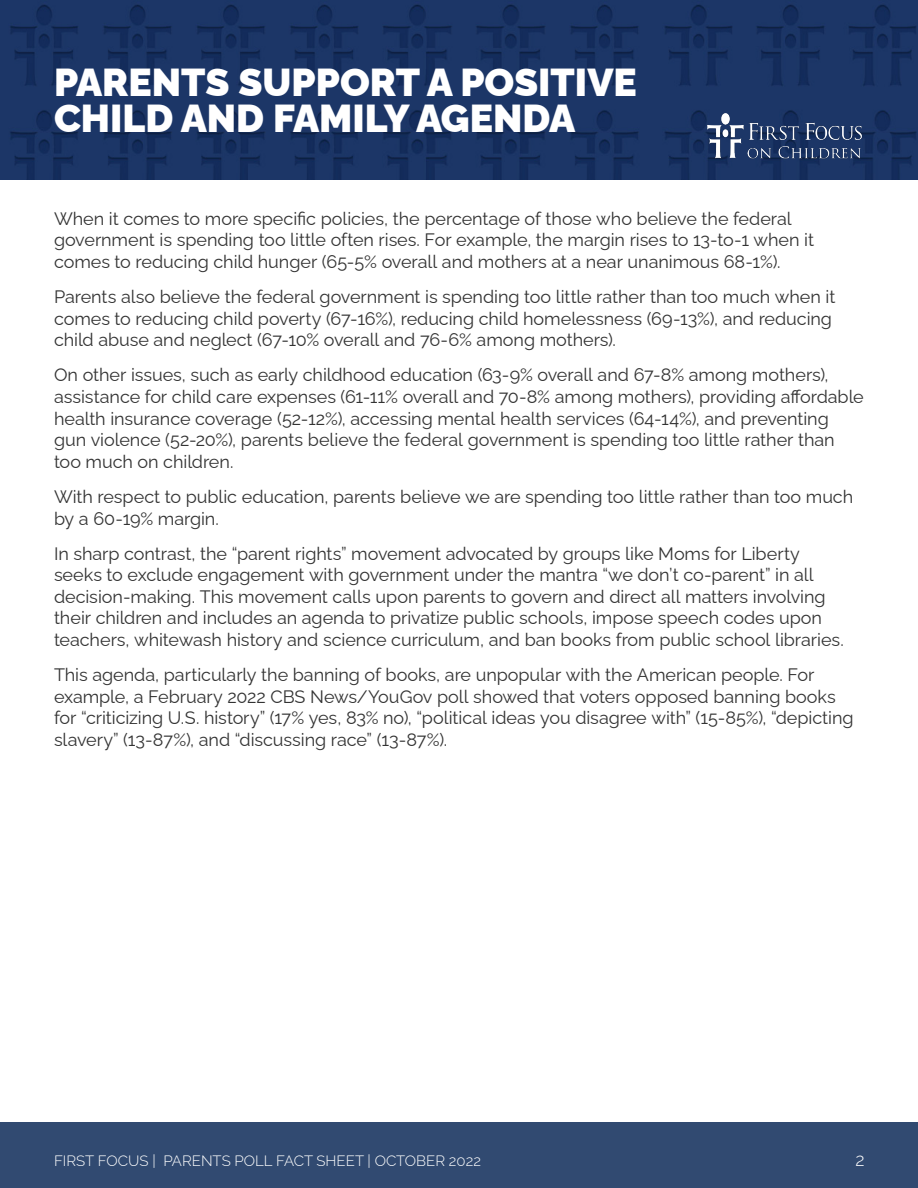
<style>
.page{position:relative;width:918px;height:1188px;background:#fff}
.page>*{position:absolute;margin:0;border:0;box-sizing:border-box;transform-origin:0 0}
.t1{font:900 39px/36px "Raleway";color:#fff}
.t2{font:18px/21.6px "Raleway";letter-spacing:-.005em;color:#333}
.t3{font:300 18px "Raleway";color:#fff}
.t4{font:300 15px "Raleway";color:#fff}
</style>
<div class="page">
<div style="left:0;top:1122px;width:918px;height:66px;background:#314a71"></div>
<img style="left:0;top:0;width:918px;height:179px">
<img style="left:704px;top:113px;width:161px;height:49px">
<h1 class="t1" style="left:54px;top:60px;width:584px">PARENTS SUPPORT A POSITIVE<br>CHILD AND FAMILY AGENDA</h1>
<p class="t2" style="left:54px;top:206px;width:762px">When it comes to more specific policies, the percentage of those who believe the federal government is spending too little often rises. For example, the margin rises to 13-to-1 when it comes to reducing child hunger (65-5% overall and mothers at a near unanimous 68-1%).</p>
<p class="t2" style="left:54px;top:284px;width:783px">Parents also believe the federal government is spending too little rather than too much when it comes to reducing child poverty (67-16%), reducing child homelessness (69-13%), and reducing child abuse and neglect (67-10% overall and 76-6% among mothers).</p>
<p class="t2" style="left:54px;top:362px;width:811px">On other issues, such as early childhood education (63-9% overall and 67-8% among mothers), assistance for child care expenses (61-11% overall and 70-8% among mothers), providing affordable health insurance coverage (52-12%), accessing mental health services (64-14%), and preventing gun violence (52-20%), parents believe the federal government is spending too little rather than too much on children.</p>
<p class="t2" style="left:54px;top:484px;width:801px">With respect to public education, parents believe we are spending too little rather than too much by a 60-19% margin.</p>
<p class="t2" style="left:54px;top:540px;width:791px">In sharp contrast, the “parent rights” movement advocated by groups like Moms for Liberty seeks to exclude engagement with government under the mantra “we don’t co-parent” in all decision-making. This movement calls upon parents to govern and direct all matters involving their children and includes an agenda to privatize public schools, impose speech codes upon teachers, whitewash history and science curriculum, and ban books from public school libraries.</p>
<p class="t2" style="left:54px;top:662px;width:801px">This agenda, particularly the banning of books, are unpopular with the American people. For example, a February 2022 CBS News/YouGov poll showed that voters opposed banning books for “criticizing U.S. history” (17% yes, 83% no), “political ideas you disagree with” (15-85%), “depicting slavery” (13-87%), and “discussing race” (13-87%).</p>
<p class="t4" style="left:54px;top:1149px;width:428px">FIRST FOCUS | PARENTS POLL FACT SHEET | OCTOBER 2022</p>
<p class="t3" style="left:855px;top:1146px;width:11px">2</p>
</div>
